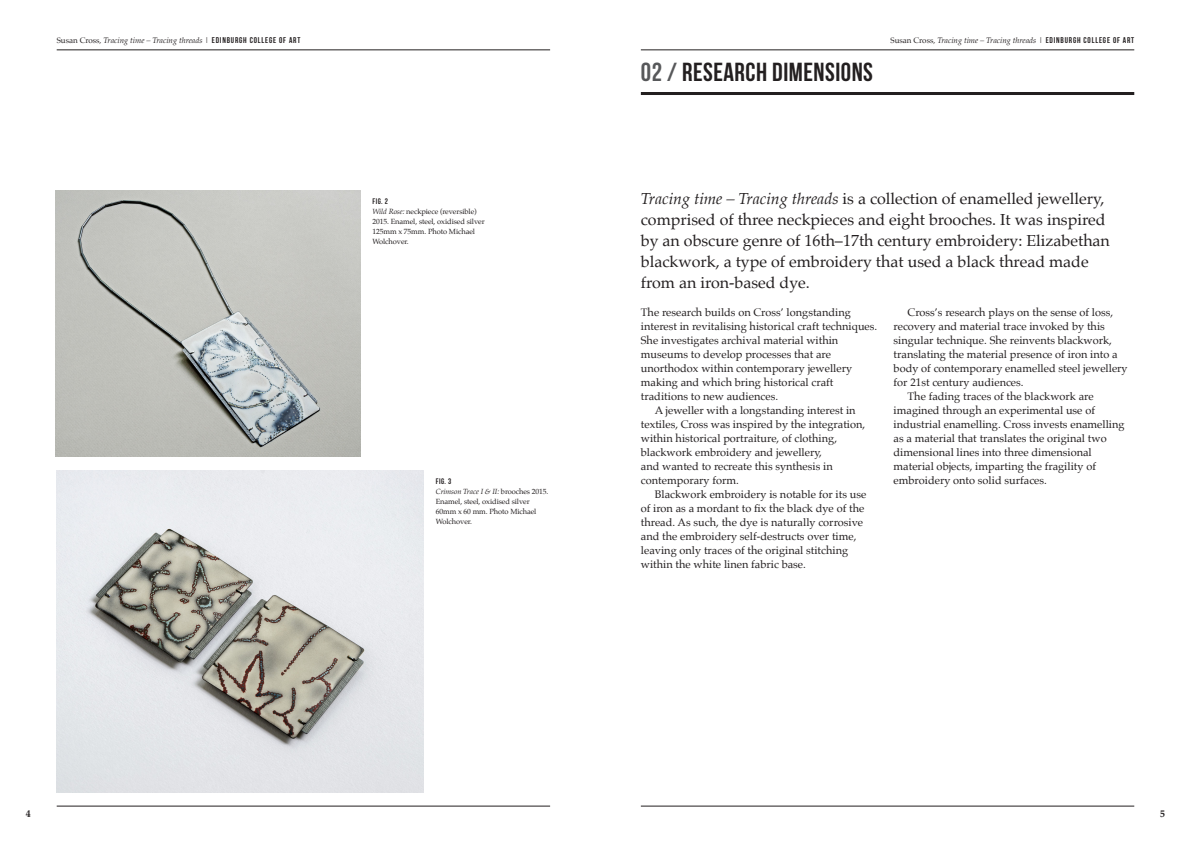
<style>
.page{position:relative;width:1191px;height:842px;background:#fff}
.page>*{position:absolute;margin:0;border:0;box-sizing:border-box;transform-origin:0 0}
._00_HEADERS{font:700 26px "Bebas Neue";letter-spacing:.02em;color:#231f20}
._02_BLACK_INTRO{font:16px/21px "Palatino";color:#231f20}
._01_INDENTED_BODY_CO{font:11px/14px "Palatino";color:#231f20}
._01a_NO_INDENT_BODY{font:11px/14px "Palatino";color:#231f20}
.t1{font:700 10px "Palatino";color:#231f20}
.t2{font:italic 8px "Palatino";color:#231f20}
._04_FIGS{font:700 8px "Bebas Neue";letter-spacing:.06em;color:#231f20}
._03_CAPTIONS{font:7.5px/10px "Palatino";letter-spacing:-.01em;color:#231f20}
.s1{font-style:normal}
.s2{font-family:"Bebas Neue";font-weight:700;font-style:normal;font-size:8.3px}
.s3{color:#57585a}
.s4{font-style:italic}
</style>
<div class="page">
<hr style="left:641px;top:50px;width:493px;height:1px;background:#231f20">
<hr style="left:641px;top:806px;width:493px;height:1px;background:#231f20">
<hr style="left:57px;top:50px;width:493px;height:1px;background:#231f20">
<hr style="left:57px;top:806px;width:493px;height:1px;background:#231f20">
<hr style="left:641px;top:92px;width:493px;height:3px;background:#231f20">
<img style="left:56px;top:190px;width:304px;height:266px">
<img style="left:57px;top:470px;width:367px;height:322px">
<p class="t2" style="left:57px;top:33px;width:245px"><span class="s1">Susan Cross</span>, Tracing time – Tracing threads <span class="s1">|</span> <span class="s2">EDINBURGH COLLEGE OF ART</span></p>
<p class="t2" style="left:890px;top:33px;width:245px"><span class="s1">Susan Cross</span>, Tracing time – Tracing threads <span class="s1">|</span> <span class="s2">EDINBURGH COLLEGE OF ART</span></p>
<p class="_00_HEADERS" style="left:641px;top:58px;width:234px"><span class="s3">02 /</span> RESEARCH DIMENSIONS</p>
<p class="_04_FIGS" style="left:372px;top:197px;width:17px">FIG. 2</p>
<p class="_03_CAPTIONS" style="left:372px;top:207px;width:114px"><span class="s4">Wild Rose:</span> neckpiece (reversible)<br>2015. Enamel, steel, oxidised silver<br>125mm x 75mm. Photo Michael<br>Wolchover.</p>
<p class="_04_FIGS" style="left:436px;top:477px;width:17px">FIG. 3</p>
<p class="_03_CAPTIONS" style="left:436px;top:486px;width:114px"><span class="s4">Crimson Trace I &amp; II:</span> brooches 2015.<br>Enamel, steel, oxidised silver<br>60mm x 60 mm. Photo Michael<br>Wolchover.</p>
<p class="_02_BLACK_INTRO" style="left:641px;top:188px;width:470px"><span class="s4">Tracing time – Tracing threads</span> is a collection of enamelled jewellery, comprised of three neckpieces and eight brooches. It was inspired by an obscure genre of 16th–17th century embroidery: Elizabethan blackwork, a type of embroidery that used a black thread made from an iron-based dye.</p>
<p class="_01a_NO_INDENT_BODY" style="left:641px;top:305px;width:238px">The research builds on Cross’ longstanding interest in revitalising historical craft techniques.<br>She investigates archival material within museums to develop processes that are unorthodox within contemporary jewellery making and which bring historical craft traditions to new audiences.</p>
<p class="_01_INDENTED_BODY_CO" style="left:641px;top:403px;width:226px;text-indent:14px">A jeweller with a longstanding interest in textiles, Cross was inspired by the integration, within historical portraiture, of clothing, blackwork embroidery and jewellery,<br>and wanted to recreate this synthesis in contemporary form.</p>
<p class="_01_INDENTED_BODY_CO" style="left:641px;top:487px;width:227px;text-indent:14px">Blackwork embroidery is notable for its use of iron as a mordant to fix the black dye of the thread. As such, the dye is naturally corrosive and the embroidery self-destructs over time, leaving only traces of the original stitching within the white linen fabric base.</p>
<p class="_01_INDENTED_BODY_CO" style="left:893px;top:305px;width:236px;text-indent:14px">Cross’s research plays on the sense of loss, recovery and material trace invoked by this singular technique. She reinvents blackwork, translating the material presence of iron into a body of contemporary enamelled steel jewellery for 21st century audiences.</p>
<p class="_01_INDENTED_BODY_CO" style="left:893px;top:389px;width:233px;text-indent:14px">The fading traces of the blackwork are imagined through an experimental use of industrial enamelling. Cross invests enamelling as a material that translates the original two dimensional lines into three dimensional material objects, imparting the fragility of embroidery onto solid surfaces.</p>
<p class="t1" style="left:26px;top:805px;width:6px">4</p>
<p class="t1" style="left:1160px;top:805px;width:6px">5</p>
</div>
